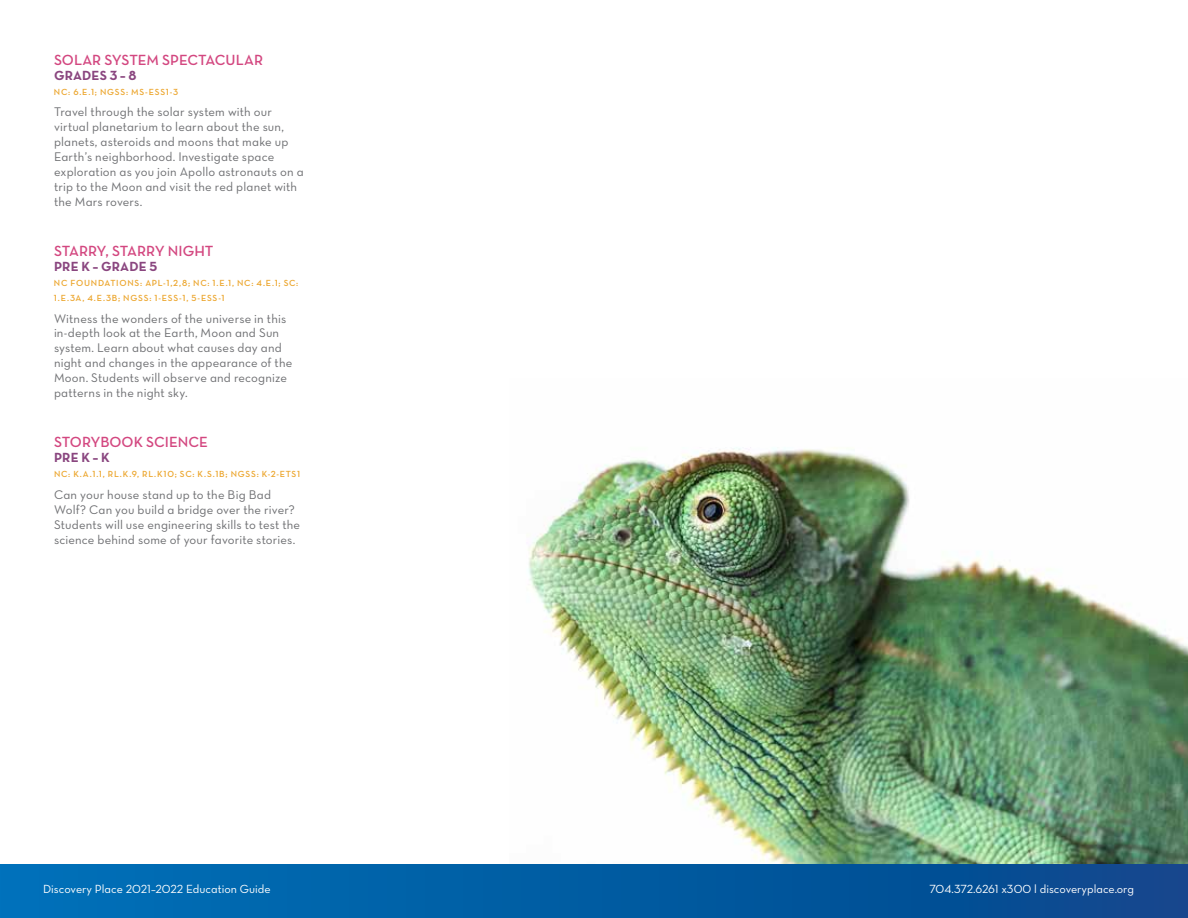
<style>
.page{position:relative;width:1188px;height:918px;background:#fff}
.page>*{position:absolute;margin:0;border:0;box-sizing:border-box;transform-origin:0 0}
.t1{font:15px "Neutra Text Demi Alt";letter-spacing:-.005em;color:#d34780}
.t2{font:13.5px "Neutra Text Bold Alt";letter-spacing:.015em;color:#8a467f}
.t3{font:12.75px/15px "Neutra Text Book Alt";letter-spacing:.015em;color:#6d6e71}
.t4{font:12px "Neutra Text Book Alt";color:#fff}
.t5{font:9px/15px "Neutra Text Demi Alt";letter-spacing:.08em;color:#eca62e}
</style>
<div class="page">
<div style="left:0;top:864px;width:1188px;height:54px;background:linear-gradient(to right,#0071b9,#09468c)"></div>
<img style="left:528px;top:447px;width:660px;height:417px">
<p class="t1" style="left:54px;top:50px;width:211px">SOLAR SYSTEM SPECTACULAR</p>
<p class="t2" style="left:54px;top:66px;width:84px">GRADES 3 – 8</p>
<p class="t5" style="left:54px;top:84px;width:126px">NC: 6.E.1; NGSS: MS-ESS1-3</p>
<p class="t3" style="left:54px;top:104px;width:251px">Travel through the solar system with our virtual planetarium to learn about the sun, planets, asteroids and moons that make up Earth’s neighborhood. Investigate space exploration as you join Apollo astronauts on a trip to the Moon and visit the red planet with the Mars rovers.</p>
<p class="t1" style="left:54px;top:241px;width:161px">STARRY, STARRY NIGHT</p>
<p class="t2" style="left:54px;top:258px;width:105px">PRE K – GRADE 5</p>
<p class="t5" style="left:54px;top:275px;width:246px">NC FOUNDATIONS: APL-1,2,8; NC: 1.E.1, NC: 4.E.1; SC:<br>1.E.3A, 4.E.3B; NGSS: 1-ESS-1, 5-ESS-1</p>
<p class="t3" style="left:54px;top:310px;width:240px">Witness the wonders of the universe in this in-depth look at the Earth, Moon and Sun system. Learn about what causes day and night and changes in the appearance of the Moon. Students will observe and recognize patterns in the night sky.</p>
<p class="t1" style="left:54px;top:433px;width:156px">STORYBOOK SCIENCE</p>
<p class="t2" style="left:54px;top:449px;width:57px">PRE K – K</p>
<p class="t5" style="left:54px;top:466px;width:248px">NC: K.A.1.1, RL.K.9, RL.K10; SC: K.S.1B; NGSS: K-2-ETS1</p>
<p class="t3" style="left:54px;top:487px;width:248px">Can your house stand up to the Big Bad Wolf? Can you build a bridge over the river?<br>Students will use engineering skills to test the science behind some of your favorite stories.</p>
<p class="t4" style="left:43px;top:882px;width:229px">Discovery Place 2021–2022 Education Guide</p>
<p class="t4" style="left:929px;top:882px;width:206px">704.372.6261 x300 l discoveryplace.org</p>
</div>
